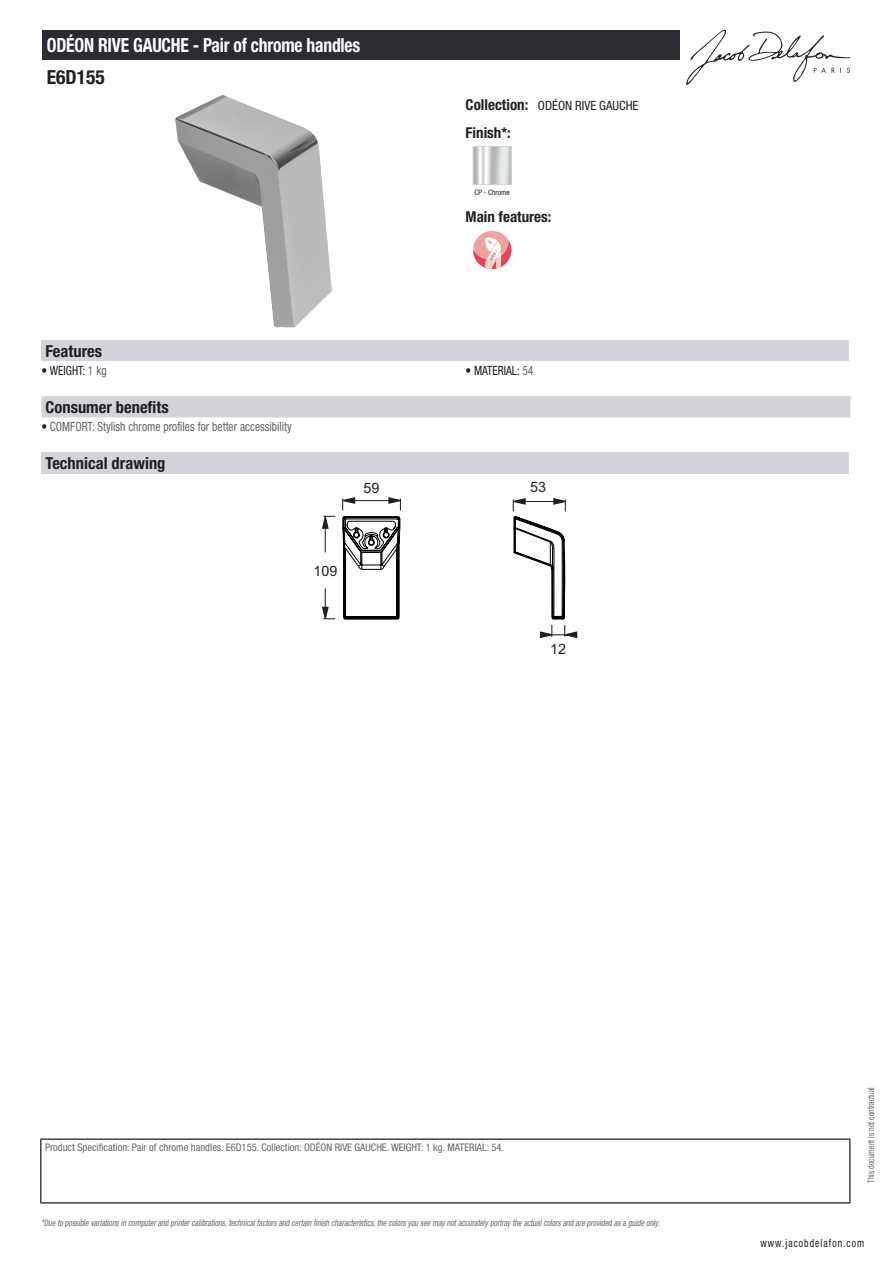
<style>
.page{position:relative;width:893px;height:1263px;background:#fff}
.page>*{position:absolute;margin:0;border:0;box-sizing:border-box;transform-origin:0 0}
.t1{font:700 condensed 19.5px "Helvetica Neue LT Std";letter-spacing:-.01em;color:#fff;scale:.9 1}
.t2{font:700 condensed 19.5px "Helvetica Neue LT Std";color:#231f20}
.t3{font:700 condensed 16.5px "Helvetica Neue LT Std";color:#231f20}
.t4{font:700 condensed 15px "Helvetica Neue LT Std";color:#231f20}
.t5{font:14.4px "Arial";color:#231f20}
.t6{font:condensed 12.75px "Helvetica Neue LT Std";color:#626568;scale:.9 1}
.t7{font:condensed 12.75px "Helvetica Neue LT Std";color:#231f20}
.t8{font:condensed 12.75px "Helvetica Neue LT Std";color:#231f20;scale:.9 1}
.t9{font:condensed 11.25px "Helvetica Neue LT Std";letter-spacing:.1em;color:#231f20;scale:.87 1}
.t10{font:condensed 10.5px "Helvetica Neue LT Std";color:#626568}
.t11{font:italic condensed 9px "Helvetica Neue LT Std";color:#626568;scale:.87 1}
.t12{font:condensed 9px "Helvetica Neue LT Std";color:#626568;scale:.87 1}
.t13{font:condensed 7.5px "Helvetica Neue LT Std";color:#231f20}
.s1{font-weight:700;font-size:15px}
.s2{color:#626568}
.s3{color:#231f20}
</style>
<div class="page">
<svg style="left:686px;top:30px;width:164px;height:55px"></svg>
<img style="left:175px;top:95px;width:157px;height:232px">
<img style="left:475px;top:148px;width:35px;height:35px">
<div style="left:473px;top:146px;width:39px;height:39px;border:1px solid #d3d4da"></div>
<div style="left:473px;top:231px;width:38px;height:38px;background:#f2a1a1;border-radius:50%"></div>
<svg style="left:473px;top:238px;width:38px;height:31px"></svg>
<div style="left:41px;top:340px;width:808px;height:21px;background:#d3d4da"></div>
<div style="left:41px;top:396px;width:809px;height:21px;background:#d3d4da"></div>
<div style="left:41px;top:452px;width:808px;height:21px;background:#d3d4da"></div>
<svg style="left:322px;top:497px;width:255px;height:142px"></svg>
<div style="left:43px;top:30px;width:637px;height:30px;background:#2a2c32"></div>
<hr style="left:40px;top:1138px;width:810px;height:2px;background:#040503">
<hr style="left:40px;top:1140px;width:1px;height:62px;background:#040503">
<hr style="left:849px;top:1140px;width:1px;height:62px;background:#040503">
<hr style="left:40px;top:1202px;width:810px;height:1px;background:#040503">
<h1 class="t1" style="left:47px;top:33px;width:350px">ODÉON RIVE GAUCHE - Pair of chrome handles</h1>
<h1 class="t2" style="left:47px;top:65px;width:60px">E6D155</h1>
<h3 class="t7" style="left:466px;top:98px;width:174px"><span class="s1">Collection:</span> ODÉON RIVE GAUCHE</h3>
<h3 class="t4" style="left:466px;top:123px;width:47px">Finish*:</h3>
<p class="t13" style="left:474px;top:188px;width:37px">CP - Chrome</p>
<h3 class="t4" style="left:466px;top:208px;width:87px">Main features:</h3>
<h2 class="t3" style="left:46px;top:341px;width:58px">Features</h2>
<h3 class="t8" style="left:41px;top:363px;width:74px">• WEIGHT: <span class="s2">1 kg</span></h3>
<h3 class="t8" style="left:466px;top:363px;width:77px">• MATERIAL: <span class="s2">54</span></h3>
<h2 class="t3" style="left:46px;top:397px;width:125px">Consumer benefits</h2>
<h3 class="t6" style="left:41px;top:419px;width:280px"><span class="s3">•</span> COMFORT: Stylish chrome profiles for better accessibility</h3>
<h2 class="t3" style="left:46px;top:453px;width:121px">Technical drawing</h2>
<h3 class="t5" style="left:363px;top:477px;width:17px">59</h3>
<h3 class="t5" style="left:530px;top:477px;width:17px">53</h3>
<h3 class="t5" style="left:313px;top:561px;width:25px">109</h3>
<h3 class="t5" style="left:550px;top:639px;width:17px">12</h3>
<p class="t10" style="left:45px;top:1141px;width:460px">Product Specification: Pair of chrome handles. E6D155. Collection: ODÉON RIVE GAUCHE. WEIGHT: 1 kg. MATERIAL: 54.</p>
<p class="t11" style="left:41px;top:1217px;width:714px">*Due to possible variationsin computerand printercalibrations,technicalfactorsand certain finish characteristics,the colorsyou see maynotaccuratelyportraythe actualcolorsand are provided asa guide only.</p>
<p class="t12" style="left:866px;top:1183px;width:111px;rotate:-90deg">This document is not contractual</p>
<p class="t9" style="left:760px;top:1237px;width:121px">www.jacobdelafon.com</p>
</div>
